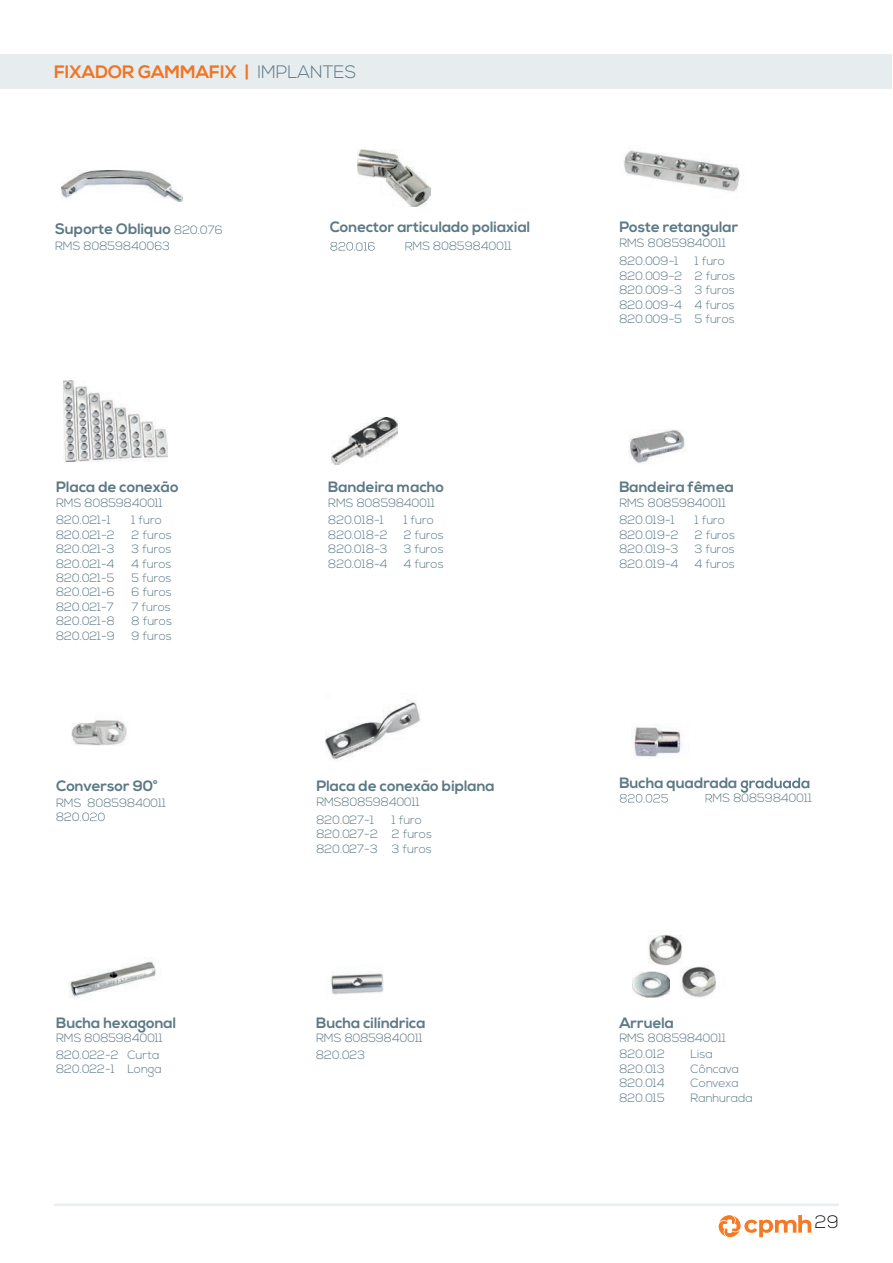
<style>
.page{position:relative;width:893px;height:1263px;background:#fff}
.page>*{position:absolute;margin:0;border:0;box-sizing:border-box;transform-origin:0 0}
.t1{font:700 18px "Nexa";color:#f17422}
.t2{font:300 18px "Nexa";color:#231f20}
.t3{font:700 15px "Nexa";color:#5c7986}
.t4{font:300 12px/14.4px "Nexa";color:#5c7986}
.s1{font-weight:300;color:#5c7986}
.s2{font-weight:300;font-size:12px}
</style>
<div class="page">
<svg style="left:827px;top:1215px;width:10px;height:13px"></svg>
<hr style="left:54px;top:1203px;width:785px;height:3px;background:#e7eef1">
<svg style="left:741px;top:778px;width:68px;height:15px"></svg>
<svg style="left:620px;top:793px;width:92px;height:10px"></svg>
<svg style="left:330px;top:242px;width:25px;height:9px"></svg>
<svg style="left:364px;top:242px;width:11px;height:9px"></svg>
<svg style="left:406px;top:242px;width:6px;height:8px"></svg>
<svg style="left:90px;top:812px;width:15px;height:10px"></svg>
<div style="left:1px;top:54px;width:891px;height:35px;background:#e7edef"></div>
<img style="left:331px;top:973px;width:53px;height:22px">
<img style="left:632px;top:724px;width:51px;height:35px">
<img style="left:326px;top:699px;width:95px;height:61px">
<img style="left:71px;top:720px;width:56px;height:26px">
<img style="left:69px;top:957px;width:87px;height:41px">
<img style="left:633px;top:972px;width:37px;height:25px">
<img style="left:680px;top:966px;width:36px;height:32px">
<img style="left:648px;top:935px;width:34px;height:31px">
<img style="left:357px;top:149px;width:74px;height:58px">
<img style="left:623px;top:150px;width:121px;height:42px">
<img style="left:629px;top:429px;width:56px;height:35px">
<img style="left:332px;top:418px;width:66px;height:46px">
<img style="left:63px;top:381px;width:104px;height:80px">
<img style="left:62px;top:170px;width:120px;height:31px">
<svg style="left:155px;top:242px;width:14px;height:8px"></svg>
<svg style="left:719px;top:1215px;width:92px;height:22px"></svg>
<h1 class="t1" style="left:54px;top:62px;width:304px">FIXADOR GAMMAFIX | <span class="s1">IMPLANTES</span></h1>
<p class="t3" style="left:55px;top:220px;width:169px">Suporte Obliquo <span class="s2">820.076</span></p>
<p class="t4" style="left:55px;top:239px;width:101px">RMS 808598400</p>
<p class="t3" style="left:330px;top:219px;width:202px">Conector articulado poliaxial</p>
<p class="t4" style="left:356px;top:240px;width:9px">0</p>
<p class="t4" style="left:413px;top:240px;width:101px">MS 80859840011</p>
<p class="t3" style="left:619px;top:219px;width:120px">Poste retangular</p>
<p class="t4" style="left:619px;top:234px;width:108px;line-height:18.6px">RMS 80859840011<br>820.009-1</p>
<p class="t4" style="left:619px;top:269px;width:64px;text-align:justify">820.009-2<br>820.009-3<br>820.009-4<br>820.009-5</p>
<p class="t4" style="left:695px;top:255px;width:42px">1 furo<br>2 furos<br>3 furos<br>4 furos<br>5 furos</p>
<p class="t3" style="left:56px;top:478px;width:124px">Placa de conexão</p>
<p class="t4" style="left:56px;top:496px;width:108px">RMS 80859840011</p>
<p class="t3" style="left:328px;top:478px;width:117px">Bandeira macho</p>
<p class="t4" style="left:328px;top:496px;width:108px">RMS 80859840011</p>
<p class="t3" style="left:619px;top:478px;width:116px">Bandeira fêmea</p>
<p class="t4" style="left:619px;top:496px;width:108px">RMS 80859840011</p>
<p class="t4" style="left:56px;top:514px;width:61px">820.021-1<br>820.021-2<br>820.021-3<br>820.021-4<br>820.021-5<br>820.021-6<br>820.021-7<br>820.021-8<br>820.021-9</p>
<p class="t4" style="left:328px;top:514px;width:61px">820.018-1<br>820.018-2<br>820.018-3<br>820.018-4</p>
<p class="t4" style="left:132px;top:514px;width:42px">1 furo<br>2 furos<br>3 furos<br>4 furos<br>5 furos<br>6 furos<br>7 furos<br>8 furos<br>9 furos</p>
<p class="t4" style="left:404px;top:514px;width:42px">1 furo<br>2 furos<br>3 furos<br>4 furos</p>
<p class="t4" style="left:619px;top:514px;width:61px">820.019-1<br>820.019-2<br>820.019-3<br>820.019-4</p>
<p class="t4" style="left:695px;top:514px;width:42px">1 furo<br>2 furos<br>3 furos<br>4 furos</p>
<p class="t3" style="left:56px;top:777px;width:103px">Conversor 90°</p>
<p class="t4" style="left:56px;top:796px;width:112px">RMS 80859840011<br>820.0</p>
<p class="t3" style="left:316px;top:777px;width:180px">Placa de conexão biplana</p>
<p class="t4" style="left:316px;top:795px;width:105px">RMS80859840011</p>
<p class="t4" style="left:316px;top:813px;width:63px">820.027-1<br>820.027-2<br>820.027-3</p>
<p class="t4" style="left:392px;top:813px;width:42px">1 furo<br>2 furos<br>3 furos</p>
<p class="t3" style="left:619px;top:774px;width:120px">Bucha quadrada</p>
<p class="t4" style="left:713px;top:792px;width:101px">MS 80859840011</p>
<p class="t3" style="left:56px;top:1014px;width:122px">Bucha hexagonal</p>
<p class="t4" style="left:56px;top:1031px;width:108px">RMS 80859840011</p>
<p class="t3" style="left:316px;top:1014px;width:111px">Bucha cilíndrica</p>
<p class="t4" style="left:316px;top:1031px;width:108px">RMS 80859840011</p>
<p class="t3" style="left:619px;top:1014px;width:56px">Arruela</p>
<p class="t4" style="left:619px;top:1031px;width:108px">RMS 80859840011</p>
<p class="t4" style="left:56px;top:1048px;width:64px">820.022-2<br>820.022-1</p>
<p class="t4" style="left:619px;top:1047px;width:47px;text-align:justify">820.012<br>820.013<br>820.014<br>820.015</p>
<p class="t4" style="left:127px;top:1048px;width:34px">Curta</p>
<p class="t4" style="left:316px;top:1048px;width:50px">820.023</p>
<p class="t4" style="left:127px;top:1062px;width:36px">Longa</p>
<p class="t4" style="left:691px;top:1047px;width:64px">Lisa<br>Côncava<br>Convexa<br>Ranhurada</p>
<h1 class="t2" style="left:815px;top:1211px;width:13px">2</h1>
</div>
